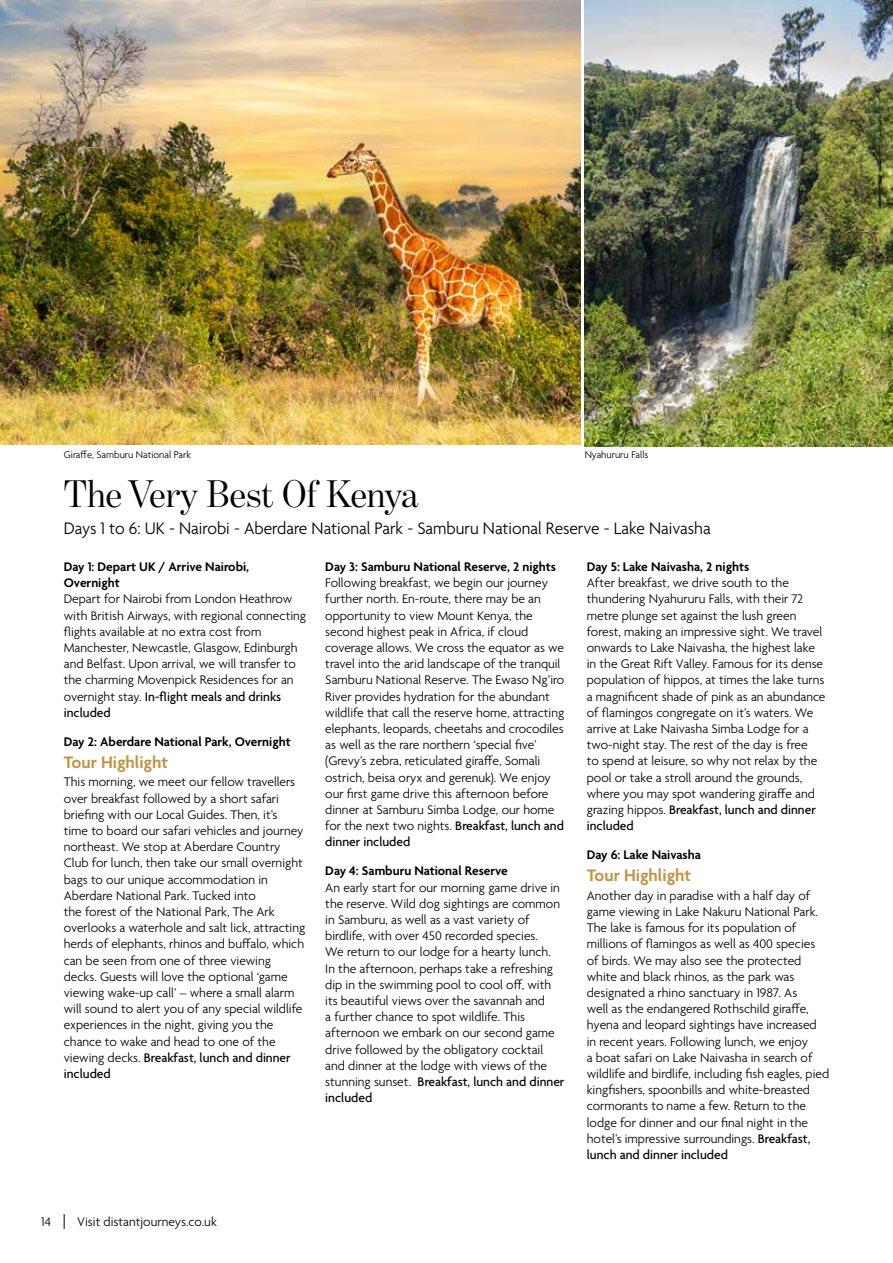
<style>
.page{position:relative;width:893px;height:1263px;background:#fff}
.page>*{position:absolute;margin:0;border:0;box-sizing:border-box;transform-origin:0 0}
.t1{font:39px "Benton Mod Disp";color:#000}
.t2{font:300 18px "Agenda";color:#000}
.t3{font:600 18px "Agenda";color:#c49341}
.t4{font:300 13.5px/16.2px "Agenda";color:#000}
.t5{font:600 13.5px/16.2px "Agenda";color:#000}
.t6{font:300 10.5px "Agenda";color:#000}
.s1{font-weight:500}
</style>
<div class="page">
<svg style="left:64px;top:1214px;width:1px;height:15px"></svg>
<img style="left:0;top:0;width:580px;height:445px">
<img style="left:585px;top:0;width:307px;height:446px">
<hr style="left:892px;top:0;width:1px;height:1182px;background:#f5fbfe">
<p class="t6" style="left:64px;top:449px;width:129px">Giraffe, Samburu National Park</p>
<p class="t6" style="left:585px;top:449px;width:65px">Nyahururu Falls</p>
<h1 class="t1" style="left:64px;top:472px;width:356px">The Very Best Of Kenya</h1>
<h2 class="t2" style="left:64px;top:519px;width:648px">Days 1 to 6: UK - Nairobi - Aberdare National Park - Samburu National Reserve - Lake Naivasha</h2>
<p class="t5" style="left:64px;top:559px;width:187px">Day 1: Depart UK / Arrive Nairobi,<br>Overnight</p>
<p class="t4" style="left:64px;top:592px;width:244px">Depart for Nairobi from London Heathrow with British Airways, with regional connecting flights available at no extra cost from Manchester, Newcastle, Glasgow, Edinburgh and Belfast. Upon arrival, we will transfer to the charming Movenpick Residences for an overnight stay. <span class="s1">In-flight meals and drinks included</span></p>
<p class="t5" style="left:64px;top:734px;width:228px">Day 2: Aberdare National Park, Overnight</p>
<h2 class="t3" style="left:64px;top:752px;width:106px">Tour Highlight</h2>
<p class="t4" style="left:64px;top:775px;width:243px">This morning, we meet our fellow travellers over breakfast followed by a short safari briefing with our Local Guides. Then, it’s<br>time to board our safari vehicles and journey northeast. We stop at Aberdare Country Club for lunch, then take our small overnight bags to our unique accommodation in Aberdare National Park. Tucked into<br>the forest of the National Park, The Ark overlooks a waterhole and salt lick, attracting herds of elephants, rhinos and buffalo, which can be seen from one of three viewing decks. Guests will love the optional ‘game viewing wake-up call’ – where a small alarm will sound to alert you of any special wildlife experiences in the night, giving you the chance to wake and head to one of the viewing decks. <span class="s1">Breakfast, lunch and dinner included</span></p>
<p class="t5" style="left:325px;top:559px;width:232px">Day 3: Samburu National Reserve, 2 nights</p>
<p class="t4" style="left:325px;top:576px;width:241px">Following breakfast, we begin our journey further north. En-route, there may be an opportunity to view Mount Kenya, the second highest peak in Africa, if cloud coverage allows. We cross the equator as we travel into the arid landscape of the tranquil Samburu National Reserve. The Ewaso Ng’iro River provides hydration for the abundant wildlife that call the reserve home, attracting elephants, leopards, cheetahs and crocodiles as well as the rare northern ‘special five’ (Grevy’s zebra, reticulated giraffe, Somali ostrich, beisa oryx and gerenuk). We enjoy our first game drive this afternoon before dinner at Samburu Simba Lodge, our home for the next two nights. <span class="s1">Breakfast, lunch and dinner included</span></p>
<p class="t5" style="left:325px;top:864px;width:184px">Day 4: Samburu National Reserve</p>
<p class="t4" style="left:325px;top:880px;width:241px">An early start for our morning game drive in the reserve. Wild dog sightings are common in Samburu, as well as a vast variety of birdlife, with over 450 recorded species.<br>We return to our lodge for a hearty lunch.<br>In the afternoon, perhaps take a refreshing dip in the swimming pool to cool off, with its beautiful views over the savannah and<br>a further chance to spot wildlife. This afternoon we embark on our second game drive followed by the obligatory cocktail and dinner at the lodge with views of the stunning sunset. <span class="s1">Breakfast, lunch and dinner included</span></p>
<p class="t5" style="left:587px;top:559px;width:164px">Day 5: Lake Naivasha, 2 nights</p>
<p class="t4" style="left:587px;top:576px;width:240px">After breakfast, we drive south to the thundering Nyahururu Falls, with their 72 metre plunge set against the lush green forest, making an impressive sight. We travel onwards to Lake Naivasha, the highest lake in the Great Rift Valley. Famous for its dense population of hippos, at times the lake turns a magnificent shade of pink as an abundance of flamingos congregate on it’s waters. We arrive at Lake Naivasha Simba Lodge for a two-night stay. The rest of the day is free<br>to spend at leisure, so why not relax by the pool or take a stroll around the grounds, where you may spot wandering giraffe and grazing hippos. <span class="s1">Breakfast, lunch and dinner included</span></p>
<p class="t5" style="left:587px;top:847px;width:116px">Day 6: Lake Naivasha</p>
<h2 class="t3" style="left:587px;top:866px;width:106px">Tour Highlight</h2>
<p class="t4" style="left:587px;top:888px;width:244px">Another day in paradise with a half day of game viewing in Lake Nakuru National Park.<br>The lake is famous for its population of millions of flamingos as well as 400 species of birds. We may also see the protected white and black rhinos, as the park was designated a rhino sanctuary in 1987. As<br>well as the endangered Rothschild giraffe, hyena and leopard sightings have increased in recent years. Following lunch, we enjoy<br>a boat safari on Lake Naivasha in search of wildlife and birdlife, including fish eagles, pied kingfishers, spoonbills and white-breasted cormorants to name a few. Return to the lodge for dinner and our final night in the hotel’s impressive surroundings. <span class="s1">Breakfast, lunch and dinner included</span></p>
<p class="t4" style="left:39px;top:1214px;width:14px">0314</p>
<p class="t4" style="left:77px;top:1214px;width:141px">Visit distantjourneys.co.uk</p>
</div>
